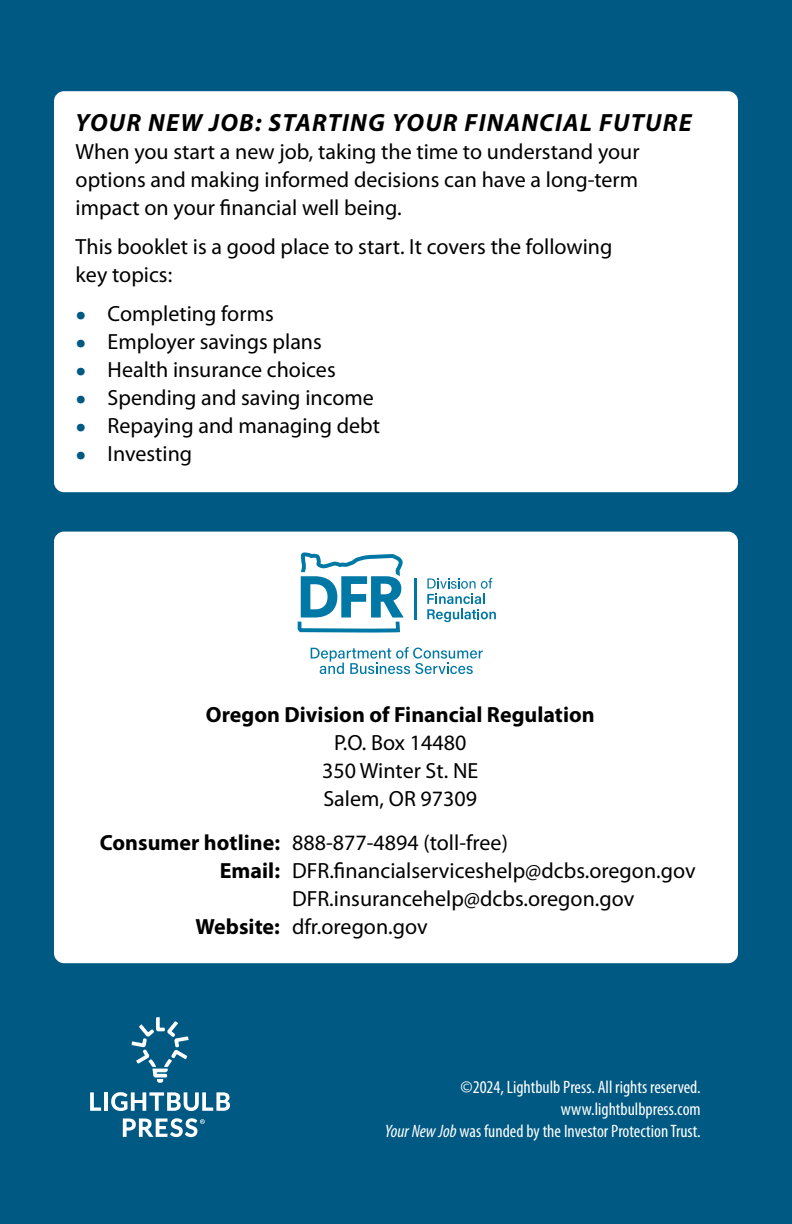
<style>
.page{position:relative;width:792px;height:1224px;background:#005983}
.page>*{position:absolute;margin:0;border:0;box-sizing:border-box;transform-origin:0 0}
.t1{font:italic 700 25px "Myriad Pro";letter-spacing:.05em;color:#000}
.t2{font:22px/28px "Myriad Pro";color:#000;text-align:justify}
.t3{font:700 22px "Myriad Pro";color:#000}
.t4{font:condensed 18px/22px "Myriad Pro";color:#fff;text-align:right}
.s1{font-family:"Adobe Garamond Pro";font-size:28px;color:#005983}
.s2{font-weight:700}
.s3{font-style:italic}
</style>
<div class="page">
<svg style="left:90px;top:1092px;width:11px;height:19px"></svg>
<hr style="left:104px;top:1092px;width:4px;height:19px;background:#fff">
<svg style="left:111px;top:1092px;width:119px;height:19px"></svg>
<svg style="left:132px;top:1017px;width:57px;height:66px"></svg>
<svg style="left:123px;top:1118px;width:82px;height:19px"></svg>
<div style="left:54px;top:91px;width:684px;height:401px;background:#fff;border-radius:10px"></div>
<div style="left:54px;top:532px;width:684px;height:431px;background:#fff;border-radius:10px"></div>
<hr style="left:414px;top:578px;width:3px;height:41px;background:#0078a5">
<svg style="left:298px;top:552px;width:106px;height:81px"></svg>
<svg style="left:427px;top:578px;width:69px;height:44px"></svg>
<svg style="left:311px;top:647px;width:172px;height:27px"></svg>
<p class="t1" style="left:76px;top:106px;width:617px">YOUR NEW JOB: STARTING YOUR FINANCIAL FUTURE</p>
<p class="t2" style="left:76px;top:138px;width:565px">When you start a new job, taking the time to understand your options and making informed decisions can have a long-term impact on your financial well being.</p>
<p class="t2" style="left:76px;top:233px;width:538px">This booklet is a good place to start. It covers the following key topics:</p>
<p class="t2" style="left:76px;top:300px;width:200px"><span class="s1">•</span> Completing forms</p>
<p class="t2" style="left:76px;top:328px;width:248px"><span class="s1">•</span> Employer savings plans</p>
<p class="t2" style="left:76px;top:356px;width:262px"><span class="s1">•</span> Health insurance choices</p>
<p class="t2" style="left:76px;top:384px;width:300px"><span class="s1">•</span> Spending and saving income</p>
<p class="t2" style="left:76px;top:412px;width:306px"><span class="s1">•</span> Repaying and managing debt</p>
<p class="t2" style="left:76px;top:440px;width:118px"><span class="s1">•</span> Investing</p>
<p class="t3" style="left:206px;top:701px;width:390px">Oregon Division of Financial Regulation</p>
<p class="t2" style="left:322px;top:729px;width:158px;text-align:center">P.O. Box 14480<br>350 Winter St. NE<br>Salem, OR 97309</p>
<p class="t2" style="left:100px;top:829px;width:410px"><span class="s2">Consumer hotline:</span> 888-877-4894 (toll-free)</p>
<p class="t2" style="left:220px;top:857px;width:477px"><span class="s2">Email:</span> DFR.financialserviceshelp@dcbs.oregon.gov</p>
<p class="t2" style="left:292px;top:885px;width:344px">DFR.insurancehelp@dcbs.oregon.gov</p>
<p class="t2" style="left:196px;top:913px;width:234px"><span class="s2">Website:</span> dfr.oregon.gov</p>
<p class="t4" style="left:385px;top:1076px;width:317px">©2024, Lightbulb Press. All rights reserved. www.lightbulbpress.com<br><span class="s3">Your New Job</span> was funded by the Investor Protection Trust.</p>
</div>
